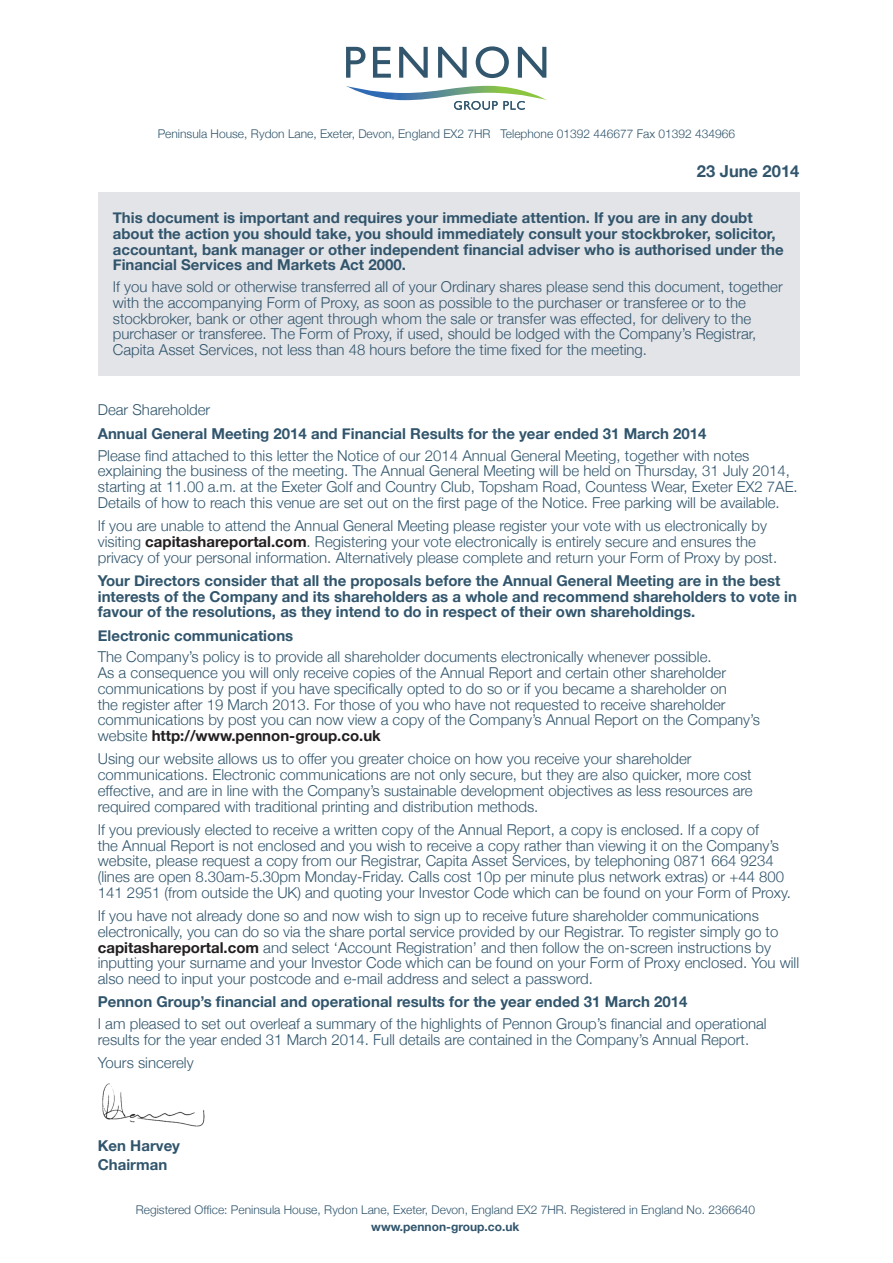
<style>
.page{position:relative;width:893px;height:1263px;background:#fff}
.page>*{position:absolute;margin:0;border:0;box-sizing:border-box;transform-origin:0 0}
.t1{font:700 16.5px "Helvetica Neue";color:#31556c}
.t2{font:300 15px/15.8px "Helvetica Neue";color:#31556c}
.t3{font:700 15px/15.8px "Helvetica Neue";color:#31556c}
.t4{font:300 12px "Helvetica Neue";color:#31556c}
.t5{font:700 12px "Helvetica Neue";color:#31556c}
.s1{font-weight:700;color:#231f20}
</style>
<div class="page">
<div style="left:98px;top:193px;width:701px;height:183px;background:#e3e4e8"></div>
<svg style="left:346px;top:47px;width:19px;height:31px"></svg>
<svg style="left:373px;top:47px;width:18px;height:31px"></svg>
<svg style="left:399px;top:47px;width:29px;height:31px"></svg>
<svg style="left:438px;top:47px;width:29px;height:31px"></svg>
<svg style="left:476px;top:46px;width:33px;height:32px"></svg>
<svg style="left:518px;top:47px;width:28px;height:31px"></svg>
<svg style="left:346px;top:86px;width:201px;height:24px"></svg>
<img style="left:102px;top:1084px;width:103px;height:43px">
<p class="t4" style="left:158px;top:126px;width:579px">Peninsula House, Rydon Lane, Exeter, Devon, England EX2 7HR Telephone 01392 446677 Fax 01392 434966</p>
<p class="t1" style="left:697px;top:161px;width:104px">23 June 2014</p>
<p class="t3" style="left:113px;top:210px;width:672px">This document is important and requires your immediate attention. If you are in any doubt about the action you should take, you should immediately consult your stockbroker, solicitor, accountant, bank manager or other independent financial adviser who is authorised under the Financial Services and Markets Act 2000.</p>
<p class="t2" style="left:113px;top:279px;width:671px">If you have sold or otherwise transferred all of your Ordinary shares please send this document, together with the accompanying Form of Proxy, as soon as possible to the purchaser or transferee or to the stockbroker, bank or other agent through whom the sale or transfer was effected, for delivery to the purchaser or transferee. The Form of Proxy, if used, should be lodged with the Company’s Registrar, Capita Asset Services, not less than 48 hours before the time fixed for the meeting.</p>
<p class="t2" style="left:98px;top:402px;width:114px">Dear Shareholder</p>
<p class="t3" style="left:98px;top:425px;width:610px">Annual General Meeting 2014 and Financial Results for the year ended 31 March 2014</p>
<p class="t2" style="left:98px;top:447px;width:701px">Please find attached to this letter the Notice of our 2014 Annual General Meeting, together with notes explaining the business of the meeting. The Annual General Meeting will be held on Thursday, 31 July 2014, starting at 11.00 a.m. at the Exeter Golf and Country Club, Topsham Road, Countess Wear, Exeter EX2 7AE.<br>Details of how to reach this venue are set out on the first page of the Notice. Free parking will be available.</p>
<p class="t2" style="left:98px;top:517px;width:681px">If you are unable to attend the Annual General Meeting please register your vote with us electronically by visiting <span class="s1">capitashareportal.com</span>. Registering your vote electronically is entirely secure and ensures the privacy of your personal information. Alternatively please complete and return your Form of Proxy by post.</p>
<p class="t3" style="left:98px;top:572px;width:701px">Your Directors consider that all the proposals before the Annual General Meeting are in the best interests of the Company and its shareholders as a whole and recommend shareholders to vote in favour of the resolutions, as they intend to do in respect of their own shareholdings.</p>
<p class="t3" style="left:98px;top:627px;width:197px">Electronic communications</p>
<p class="t2" style="left:98px;top:649px;width:664px">The Company’s policy is to provide all shareholder documents electronically whenever possible.<br>As a consequence you will only receive copies of the Annual Report and certain other shareholder communications by post if you have specifically opted to do so or if you became a shareholder on<br>the register after 19 March 2013. For those of you who have not requested to receive shareholder communications by post you can now view a copy of the Company’s Annual Report on the Company’s website <span class="s1">http://www.pennon-group.co.uk</span></p>
<p class="t2" style="left:98px;top:751px;width:656px">Using our website allows us to offer you greater choice on how you receive your shareholder communications. Electronic communications are not only secure, but they are also quicker, more cost effective, and are in line with the Company’s sustainable development objectives as less resources are required compared with traditional printing and distribution methods.</p>
<p class="t2" style="left:98px;top:821px;width:695px">If you previously elected to receive a written copy of the Annual Report, a copy is enclosed. If a copy of<br>the Annual Report is not enclosed and you wish to receive a copy rather than viewing it on the Company’s website, please request a copy from our Registrar, Capita Asset Services, by telephoning 0871 664 9234 (lines are open 8.30am-5.30pm Monday-Friday. Calls cost 10p per minute plus network extras) or +44 800<br>141 2951 (from outside the UK) and quoting your Investor Code which can be found on your Form of Proxy.</p>
<p class="t2" style="left:98px;top:907px;width:703px">If you have not already done so and now wish to sign up to receive future shareholder communications electronically, you can do so via the share portal service provided by our Registrar. To register simply go to <span class="s1">capitashareportal.com</span> and select ‘Account Registration’ and then follow the on-screen instructions by inputting your surname and your Investor Code which can be found on your Form of Proxy enclosed. You will also need to input your postcode and e-mail address and select a password.</p>
<p class="t3" style="left:98px;top:994px;width:591px">Pennon Group’s financial and operational results for the year ended 31 March 2014</p>
<p class="t2" style="left:98px;top:1015px;width:670px">I am pleased to set out overleaf a summary of the highlights of Pennon Group’s financial and operational results for the year ended 31 March 2014. Full details are contained in the Company’s Annual Report.</p>
<p class="t2" style="left:98px;top:1054px;width:97px">Yours sincerely</p>
<p class="t3" style="left:98px;top:1136px;width:84px;line-height:18.8px">Ken Harvey<br>Chairman</p>
<p class="t4" style="left:136px;top:1202px;width:621px">Registered Office: Peninsula House, Rydon Lane, Exeter, Devon, England EX2 7HR. Registered in England No. 2366640</p>
<p class="t5" style="left:371px;top:1219px;width:150px">www.pennon-group.co.uk</p>
</div>
